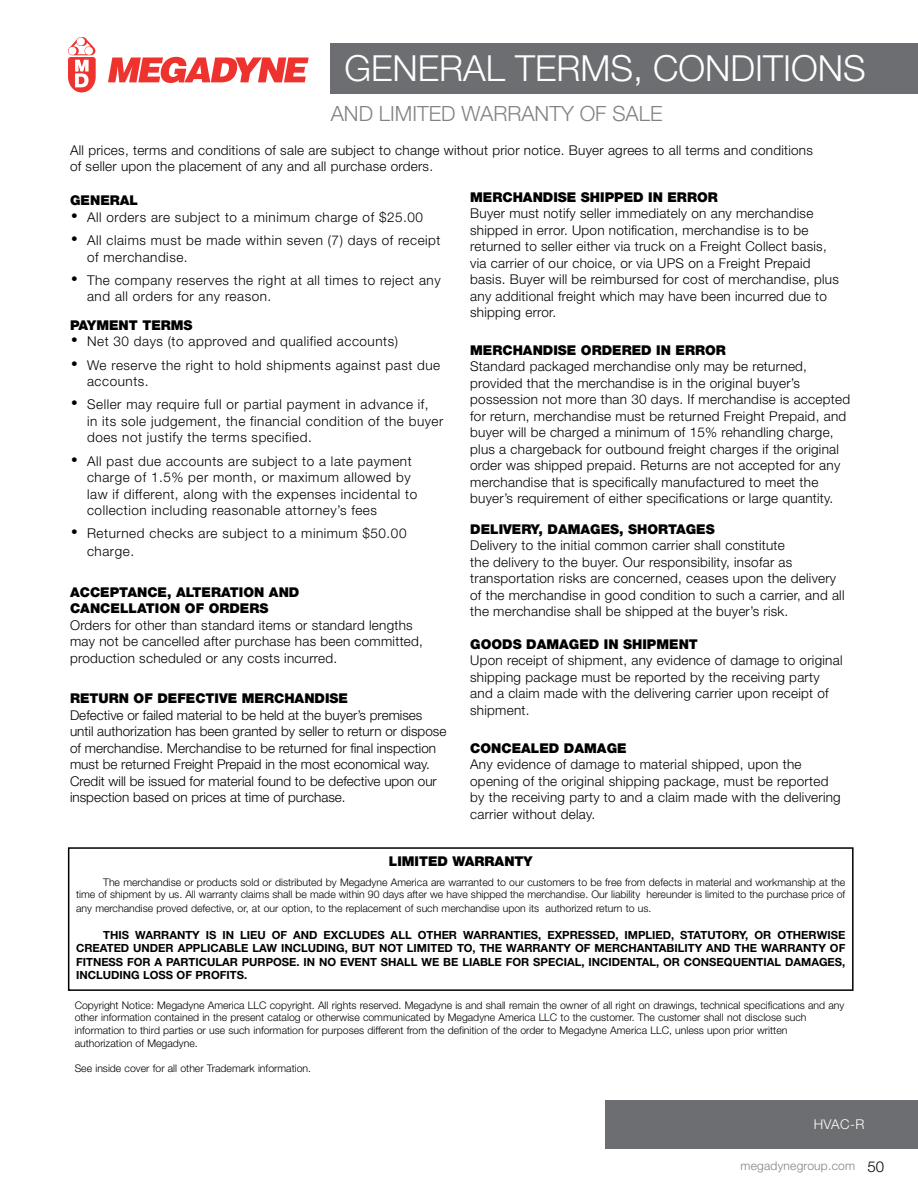
<style>
.page{position:relative;width:918px;height:1188px;background:#fff}
.page>*{position:absolute;margin:0;border:0;box-sizing:border-box;transform-origin:0 0}
.t1{font:300 36px "Helvetica Neue LT Std";color:#fff}
.t2{font:300 21px "Helvetica Neue LT Std";color:#808285}
.t3{font:300 13.5px/16.5px "Helvetica Neue LT Std";letter-spacing:.02em;color:#000}
.t4{font:300 13.5px/16.5px "Helvetica Neue LT Std";letter-spacing:.04em;color:#000}
.t5{font:300 13.5px/16.5px "Helvetica Neue LT Std";color:#000}
.t6{font:900 13.5px/16.2px "Helvetica Neue LT Std";color:#000}
.t7{font:300 13.5px "Helvetica Neue LT Std";color:#fff}
.t8{font:300 12px "Helvetica Neue LT Std";letter-spacing:.02em;color:#808285}
.t9{font:700 11.25px/13.5px "Helvetica Neue LT Std";color:#000;text-align:justify}
.t10{font:300 10.5px/12.6px "Helvetica Neue LT Std";color:#000;text-align:justify}
.s1{font-family:"Gotham";font-weight:400;font-size:18px}
.s2{font-size:15px;color:#000}
</style>
<div class="page">
<div style="left:331px;top:44px;width:587px;height:50px;background:#6d6e71"></div>
<div style="left:606px;top:1100px;width:312px;height:48px;background:#6d6e71"></div>
<div style="left:68px;top:847px;width:786px;height:144px;border:2px solid #000"></div>
<svg style="left:108px;top:57px;width:201px;height:26px"></svg>
<svg style="left:68px;top:37px;width:28px;height:55px"></svg>
<h1 class="t1" style="left:344px;top:46px;width:523px">GENERAL TERMS, CONDITIONS</h1>
<h2 class="t2" style="left:331px;top:101px;width:333px">AND LIMITED WARRANTY OF SALE</h2>
<p class="t3" style="left:70px;top:141px;width:744px">All prices, terms and conditions of sale are subject to change without prior notice. Buyer agrees to all terms and conditions of seller upon the placement of any and all purchase orders.</p>
<p class="t6" style="left:70px;top:192px;width:70px">GENERAL</p>
<p class="t4" style="left:70px;top:209px;width:354px"><span class="s1">•</span> All orders are subject to a minimum charge of $25.00</p>
<p class="t4" style="left:87px;top:232px;width:355px;text-indent:-17px"><span class="s1">•</span> All claims must be made within seven (7) days of receipt of merchandise.</p>
<p class="t4" style="left:87px;top:272px;width:355px;text-indent:-17px"><span class="s1">•</span> The company reserves the right at all times to reject any and all orders for any reason.</p>
<p class="t6" style="left:70px;top:317px;width:124px">PAYMENT TERMS</p>
<p class="t4" style="left:70px;top:333px;width:329px"><span class="s1">•</span> Net 30 days (to approved and qualified accounts)</p>
<p class="t4" style="left:87px;top:356px;width:355px;text-indent:-17px"><span class="s1">•</span> We reserve the right to hold shipments against past due accounts.</p>
<p class="t4" style="left:87px;top:396px;width:358px;text-indent:-17px"><span class="s1">•</span> Seller may require full or partial payment in advance if,<br>in its sole judgement, the financial condition of the buyer does not justify the terms specified.</p>
<p class="t4" style="left:87px;top:452px;width:332px;text-indent:-17px"><span class="s1">•</span> All past due accounts are subject to a late payment charge of 1.5% per month, or maximum allowed by law if different, along with the expenses incidental to collection including reasonable attorney’s fees</p>
<p class="t4" style="left:87px;top:524px;width:321px;line-height:18px;text-indent:-17px"><span class="s1">•</span> Returned checks are subject to a minimum $50.00 charge.</p>
<p class="t6" style="left:70px;top:584px;width:231px">ACCEPTANCE, ALTERATION AND<br>CANCELLATION OF ORDERS</p>
<p class="t3" style="left:70px;top:617px;width:354px">Orders for other than standard items or standard lengths may not be cancelled after purchase has been committed, production scheduled or any costs incurred.</p>
<p class="t6" style="left:70px;top:690px;width:280px">RETURN OF DEFECTIVE MERCHANDISE</p>
<p class="t5" style="left:70px;top:707px;width:378px">Defective or failed material to be held at the buyer’s premises until authorization has been granted by seller to return or dispose of merchandise. Merchandise to be returned for final inspection must be returned Freight Prepaid in the most economical way.<br>Credit will be issued for material found to be defective upon our inspection based on prices at time of purchase.</p>
<p class="t6" style="left:470px;top:189px;width:249px">MERCHANDISE SHIPPED IN ERROR</p>
<p class="t3" style="left:470px;top:205px;width:370px">Buyer must notify seller immediately on any merchandise shipped in error. Upon notification, merchandise is to be returned to seller either via truck on a Freight Collect basis, via carrier of our choice, or via UPS on a Freight Prepaid basis. Buyer will be reimbursed for cost of merchandise, plus any additional freight which may have been incurred due to shipping error.</p>
<p class="t6" style="left:470px;top:342px;width:257px">MERCHANDISE ORDERED IN ERROR</p>
<p class="t3" style="left:470px;top:358px;width:381px">Standard packaged merchandise only may be returned, provided that the merchandise is in the original buyer’s possession not more than 30 days. If merchandise is accepted for return, merchandise must be returned Freight Prepaid, and buyer will be charged a minimum of 15% rehandling charge, plus a chargeback for outbound freight charges if the original order was shipped prepaid. Returns are not accepted for any merchandise that is specifically manufactured to meet the buyer’s requirement of either specifications or large quantity.</p>
<p class="t6" style="left:470px;top:521px;width:246px">DELIVERY, DAMAGES, SHORTAGES</p>
<p class="t3" style="left:470px;top:537px;width:376px">Delivery to the initial common carrier shall constitute<br>the delivery to the buyer. Our responsibility, insofar as transportation risks are concerned, ceases upon the delivery of the merchandise in good condition to such a carrier, and all the merchandise shall be shipped at the buyer’s risk.</p>
<p class="t6" style="left:470px;top:636px;width:229px">GOODS DAMAGED IN SHIPMENT</p>
<p class="t3" style="left:470px;top:652px;width:374px">Upon receipt of shipment, any evidence of damage to original shipping package must be reported by the receiving party and a claim made with the delivering carrier upon receipt of shipment.</p>
<p class="t6" style="left:470px;top:740px;width:158px">CONCEALED DAMAGE</p>
<p class="t3" style="left:470px;top:756px;width:372px">Any evidence of damage to material shipped, upon the opening of the original shipping package, must be reported by the receiving party to and a claim made with the delivering carrier without delay.</p>
<p class="t6" style="left:389px;top:853px;width:145px">LIMITED WARRANTY</p>
<p class="t10" style="left:76px;top:875px;width:771px;line-height:13px;text-indent:27px">The merchandise or products sold or distributed by Megadyne America are warranted to our customers to be free from defects in material and workmanship at the time of shipment by us. All warranty claims shall be made within 90 days after we have shipped the merchandise. Our liability hereunder is limited to the purchase price of any merchandise proved defective, or, at our option, to the replacement of such merchandise upon its authorized return to us.</p>
<p class="t9" style="left:76px;top:928px;width:771px;text-indent:27px">THIS WARRANTY IS IN LIEU OF AND EXCLUDES ALL OTHER WARRANTIES, EXPRESSED, IMPLIED, STATUTORY, OR OTHERWISE CREATED UNDER APPLICABLE LAW INCLUDING, BUT NOT LIMITED TO, THE WARRANTY OF MERCHANTABILITY AND THE WARRANTY OF FITNESS FOR A PARTICULAR PURPOSE. IN NO EVENT SHALL WE BE LIABLE FOR SPECIAL, INCIDENTAL, OR CONSEQUENTIAL DAMAGES, INCLUDING LOSS OF PROFITS.</p>
<p class="t10" style="left:75px;top:998px;width:771px;text-align:left">Copyright Notice: Megadyne America LLC copyright. All rights reserved. Megadyne is and shall remain the owner of all right on drawings, technical specifications and any other information contained in the present catalog or otherwise communicated by Megadyne America LLC to the customer. The customer shall not disclose such information to third parties or use such information for purposes different from the definition of the order to Megadyne America LLC, unless upon prior written authorization of Megadyne.</p>
<p class="t10" style="left:75px;top:1061px;width:238px">See inside cover for all other Trademark information.</p>
<p class="t7" style="left:814px;top:1116px;width:52px">HVAC-R</p>
<p class="t8" style="left:741px;top:1159px;width:145px">megadynegroup.com <span class="s2">50</span></p>
</div>
